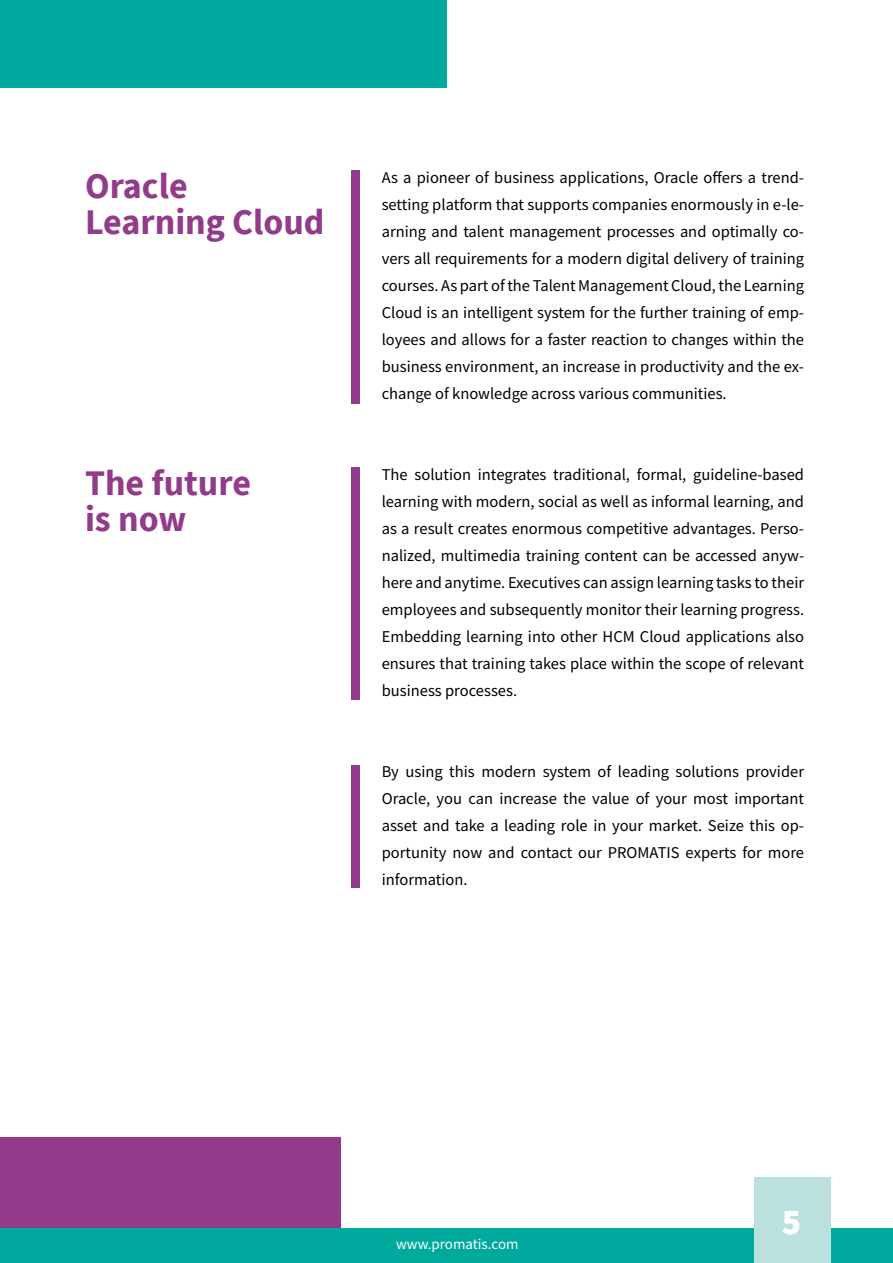
<style>
.page{position:relative;width:893px;height:1263px;background:#fff}
.page>*{position:absolute;margin:0;border:0;box-sizing:border-box;transform-origin:0 0}
.t1{font:700 36px/36px "Source Sans Pro";color:#933b8b}
.t2{font:900 36px "Source Sans Pro";color:#fff}
.t3{font:16.5px/27px "Source Sans Pro";color:#000;text-align:justify}
.t4{font:15px "Source Sans Pro";color:#fff}
</style>
<div class="page">
<div style="left:0;top:1137px;width:340px;height:109px;background:#933b8b"></div>
<div style="left:0;top:1228px;width:893px;height:35px;background:#00a99d"></div>
<div style="left:0;top:0;width:446px;height:87px;background:#00a99d"></div>
<div style="left:351px;top:171px;width:9px;height:233px;background:#933b8b"></div>
<div style="left:754px;top:1178px;width:77px;height:85px;background:#bae1de"></div>
<div style="left:351px;top:468px;width:9px;height:232px;background:#933b8b"></div>
<div style="left:351px;top:765px;width:9px;height:123px;background:#933b8b"></div>
<h1 class="t1" style="left:85px;top:167px;width:241px">Oracle<br>Learning Cloud</h1>
<h1 class="t1" style="left:85px;top:464px;width:167px">The future is now</h1>
<p class="t3" style="left:382px;top:164px;width:424px">As a pioneer of business applications, Oracle offers a trend&shy;setting platform that supports companies enormously in e-le&shy;arning and talent management processes and optimally co&shy;vers all requirements for a modern digital delivery of training courses. As part of the Talent Management Cloud, the Learning Cloud is an intelligent system for the further training of emp&shy;loyees and allows for a faster reaction to changes within the business environment, an increase in productivity and the ex&shy;change of knowledge across various communities.</p>
<p class="t3" style="left:382px;top:461px;width:424px">The solution integrates traditional, formal, guideline-based learning with modern, social as well as informal learning, and as a result creates enormous competitive advantages. Perso&shy;nalized, multimedia training content can be accessed anyw&shy;here and anytime. Executives can assign learning tasks to their employees and subsequently monitor their learning progress.<br>Embedding learning into other HCM Cloud applications also ensures that training takes place within the scope of relevant business processes.</p>
<p class="t3" style="left:382px;top:758px;width:424px">By using this modern system of leading solutions provider Oracle, you can increase the value of your most important asset and take a leading role in your market. Seize this op&shy;portunity now and contact our PROMATIS experts for more information.</p>
<p class="t4" style="left:396px;top:1234px;width:124px">www.promatis.com</p>
<h1 class="t2" style="left:782px;top:1197px;width:21px">5</h1>
</div>
